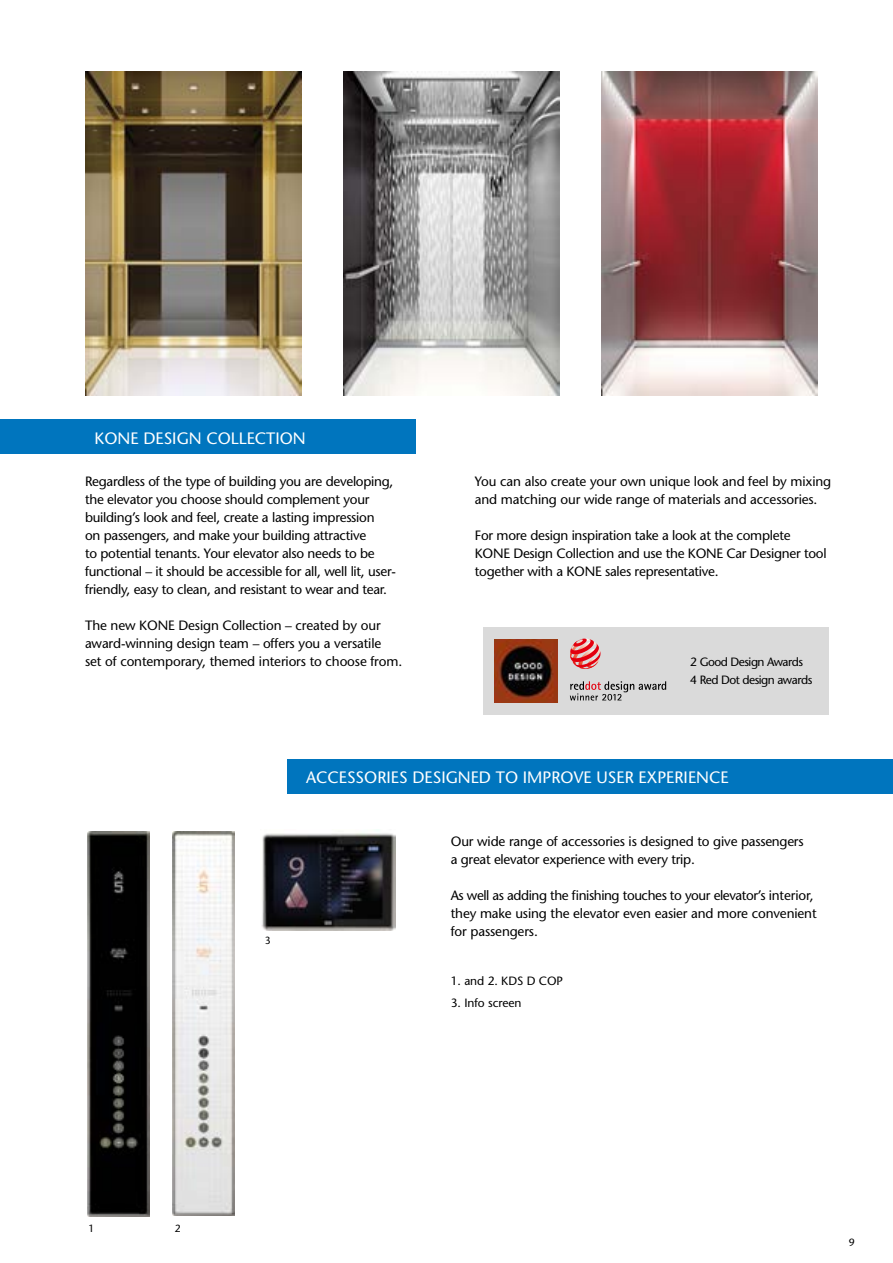
<style>
.page{position:relative;width:893px;height:1263px;background:#fff}
.page>*{position:absolute;margin:0;border:0;box-sizing:border-box;transform-origin:0 0}
.t1{font:16.5px "Stone Sans";color:#fff}
.t2{font:13.5px/18px "Stone Sans";letter-spacing:-.02em;color:#000}
.t3{font:12px/18px "Stone Sans";letter-spacing:-.04em;color:#000}
.t4{font:12px "Stone Sans";letter-spacing:-.005em;color:#000}
.t5{font:10.5px "Stone Sans";color:#000}
.t6{font:10.35px "Stone Sans";color:#000}
</style>
<div class="page">
<img style="left:343px;top:71px;width:216px;height:324px">
<img style="left:85px;top:71px;width:216px;height:324px">
<img style="left:601px;top:71px;width:216px;height:324px">
<div style="left:288px;top:760px;width:605px;height:34px;background:#0075be"></div>
<div style="left:0;top:420px;width:416px;height:34px;background:#0075be"></div>
<img style="left:88px;top:832px;width:61px;height:384px">
<img style="left:173px;top:831px;width:61px;height:385px">
<div style="left:483px;top:627px;width:346px;height:87px;background:#dadada"></div>
<img style="left:494px;top:639px;width:63px;height:63px">
<svg style="left:570px;top:681px;width:96px;height:19px"></svg>
<svg style="left:570px;top:639px;width:30px;height:30px"></svg>
<img style="left:261px;top:829px;width:135px;height:101px">
<p class="t1" style="left:95px;top:428px;width:213px">KONE DESIGN COLLECTION</p>
<p class="t2" style="left:85px;top:472px;width:313px">Regardless of the type of building you are developing, the elevator you choose should complement your building’s look and feel, create a lasting impression<br>on passengers, and make your building attractive<br>to potential tenants. Your elevator also needs to be functional – it should be accessible for all, well lit, user&shy;friendly, easy to clean, and resistant to wear and tear.</p>
<p class="t2" style="left:85px;top:616px;width:319px">The new KONE Design Collection – created by our award-winning design team – offers you a versatile<br>set of contemporary, themed interiors to choose from.</p>
<p class="t2" style="left:475px;top:472px;width:358px">You can also create your own unique look and feel by mixing and matching our wide range of materials and accessories.</p>
<p class="t2" style="left:475px;top:526px;width:353px">For more design inspiration take a look at the complete<br>KONE Design Collection and use the KONE Car Designer tool together with a KONE sales representative.</p>
<p class="t3" style="left:690px;top:653px;width:124px">2 Good Design Awards<br>4 Red Dot design awards</p>
<p class="t6" style="left:265px;top:934px;width:7px">3</p>
<p class="t1" style="left:306px;top:767px;width:424px">ACCESSORIES DESIGNED TO IMPROVE USER EXPERIENCE</p>
<p class="t2" style="left:451px;top:832px;width:354px">Our wide range of accessories is designed to give passengers a great elevator experience with every trip.</p>
<p class="t2" style="left:451px;top:886px;width:367px">As well as adding the finishing touches to your elevator’s interior, they make using the elevator even easier and more convenient for passengers.</p>
<p class="t4" style="left:451px;top:974px;width:114px">1. and 2. KDS D COP</p>
<p class="t4" style="left:451px;top:996px;width:72px">3. Info screen</p>
<p class="t6" style="left:89px;top:1222px;width:7px">1</p>
<p class="t6" style="left:175px;top:1222px;width:7px">2</p>
<p class="t5" style="left:849px;top:1236px;width:8px">9</p>
</div>
